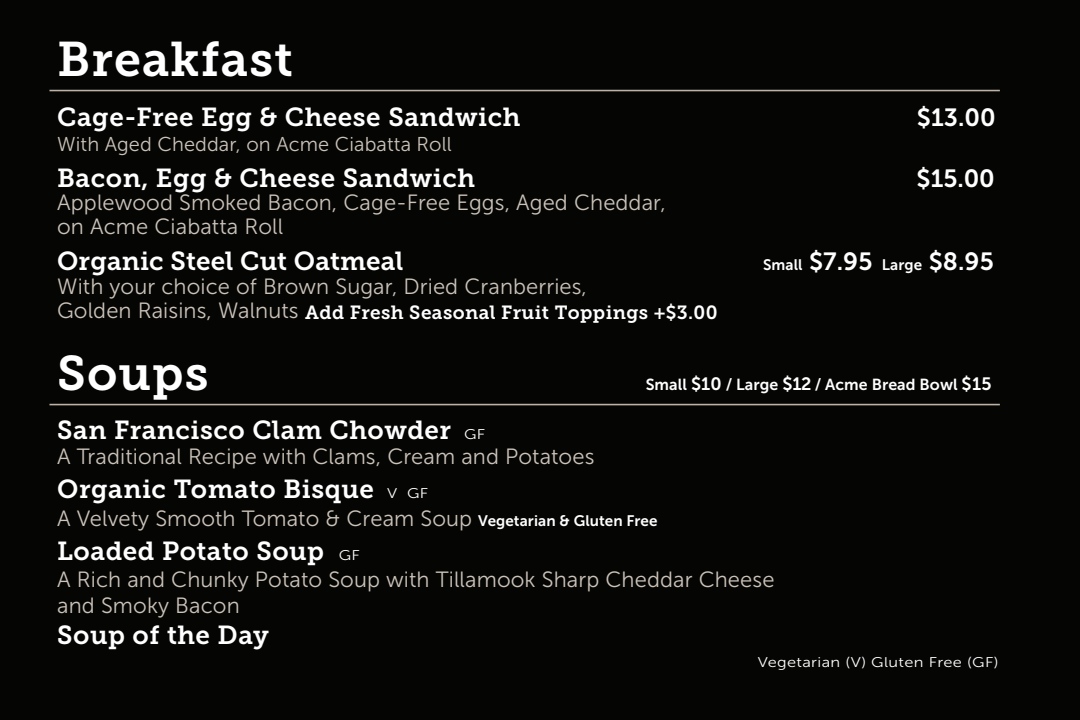
<style>
.page{position:relative;width:1080px;height:720px;background:#050504}
.page>*{position:absolute;margin:0;border:0;box-sizing:border-box;transform-origin:0 0}
.t1{font:48.44px "Museo Slab 700";letter-spacing:.02em;color:#fff}
.t2{font:26px "Museo Slab 700";letter-spacing:.02em;color:#fff}
.t3{font:24.8px "Museo Sans 700";color:#fff}
.t4{font:22px/26.4px "Museo Sans 300";letter-spacing:.005em;color:#cbc3b9}
.t5{font:20px "Museo Sans 300";letter-spacing:.005em;color:#cbc3b9}
.t6{font:19px "Museo Slab 700";letter-spacing:.02em;color:#fff}
.t7{font:15.96px "Museo Sans 700";letter-spacing:.005em;color:#fff}
.t8{font:15.2px "Museo Sans 700";letter-spacing:.005em;color:#fff}
.t9{font:14.04px "Museo Sans 300";letter-spacing:.02em;color:#fff;scale:1.17 1}
.s1{font-size:24.8px}
.s2{font-size:17.88px}
.s3{font-family:"Museo Sans 300";font-size:14.04px}
.s4{font-family:"Museo Sans 700";font-size:15.2px;color:#fff}
</style>
<div class="page">
<hr style="left:49px;top:90px;width:951px;height:1px;background:#bdb2a5">
<hr style="left:49px;top:404px;width:951px;height:1px;background:#bdb2a5">
<h1 class="t1" style="left:57px;top:32px;width:237px">Breakfast</h1>
<p class="t2" style="left:57px;top:102px;width:465px">Cage-Free Egg &amp; Cheese Sandwich</p>
<p class="t3" style="left:917px;top:104px;width:80px">$13.00</p>
<p class="t5" style="left:57px;top:133px;width:396px">With Aged Cheddar, on Acme Ciabatta Roll</p>
<p class="t2" style="left:57px;top:163px;width:419px">Bacon, Egg &amp; Cheese Sandwich</p>
<p class="t3" style="left:917px;top:164px;width:80px">$15.00</p>
<p class="t4" style="left:57px;top:191px;width:610px;line-height:23.6px">Applewood Smoked Bacon, Cage-Free Eggs, Aged Cheddar, on Acme Ciabatta Roll</p>
<p class="t2" style="left:57px;top:246px;width:348px">Organic Steel Cut Oatmeal</p>
<p class="t8" style="left:763px;top:256px;width:232px">Small <span class="s1">$7.95</span> Large <span class="s1">$8.95</span></p>
<p class="t4" style="left:57px;top:274px;width:531px;line-height:24.7px">With your choice of Brown Sugar, Dried Cranberries,<br>Golden Raisins, Walnuts</p>
<p class="t6" style="left:305px;top:301px;width:414px">Add Fresh Seasonal Fruit Toppings +$3.00</p>
<h1 class="t1" style="left:57px;top:346px;width:153px">Soups</h1>
<p class="t7" style="left:646px;top:375px;width:347px">Small <span class="s2">$10</span> / Large <span class="s2">$12</span> / Acme Bread Bowl <span class="s2">$15</span></p>
<p class="t2" style="left:57px;top:415px;width:430px">San Francisco Clam Chowder <span class="s3">GF</span></p>
<p class="t4" style="left:57px;top:443px;width:539px">A Traditional Recipe with Clams, Cream and Potatoes</p>
<p class="t2" style="left:57px;top:474px;width:373px">Organic Tomato Bisque <span class="s3">V GF</span></p>
<p class="t4" style="left:57px;top:505px;width:602px">A Velvety Smooth Tomato &amp; Cream Soup <span class="s4">Vegetarian &amp; Gluten Free</span></p>
<p class="t2" style="left:57px;top:536px;width:304px">Loaded Potato Soup <span class="s3">GF</span></p>
<p class="t4" style="left:57px;top:566px;width:719px">A Rich and Chunky Potato Soup with Tillamook Sharp Cheddar Cheese and Smoky Bacon</p>
<p class="t2" style="left:57px;top:621px;width:213px">Soup of the Day</p>
<p class="t9" style="left:758px;top:654px;width:207px">Vegetarian (V) Gluten Free (GF)</p>
</div>
